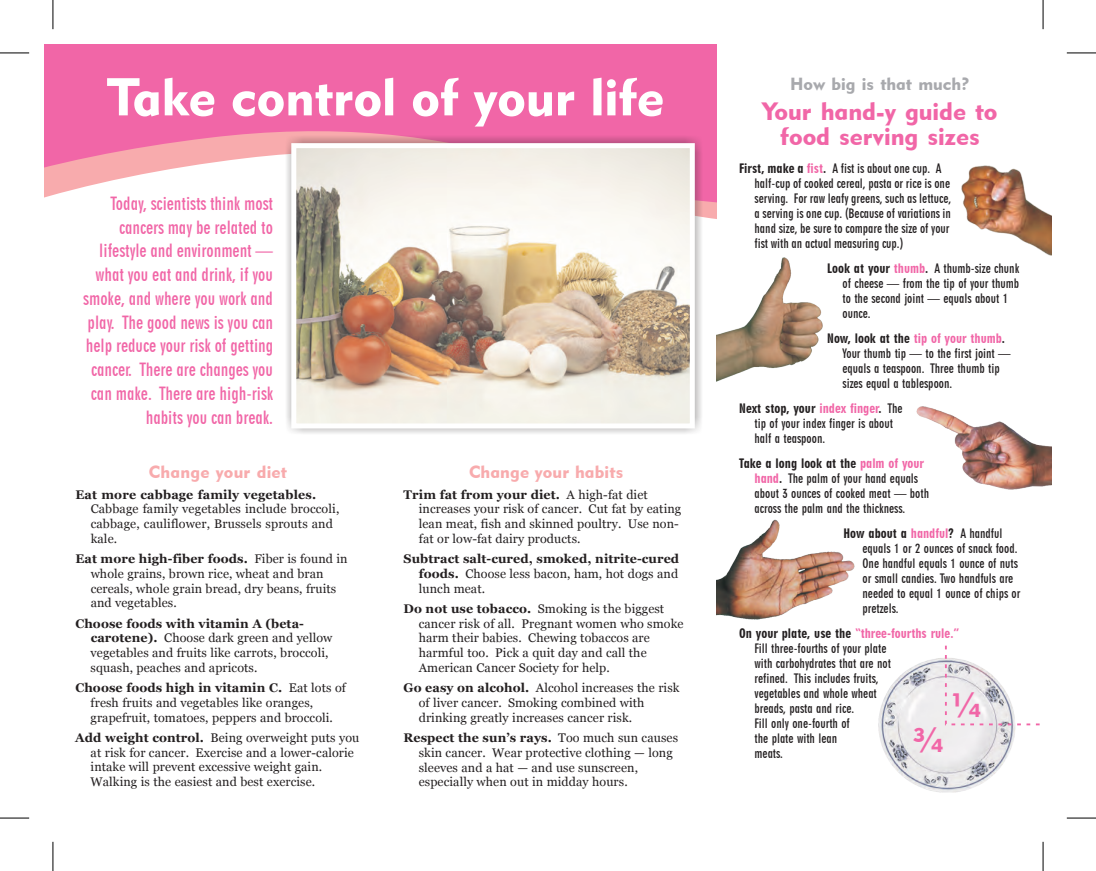
<style>
.page{position:relative;width:1096px;height:871px;background:#fff}
.page>*{position:absolute;margin:0;border:0;box-sizing:border-box;transform-origin:0 0}
.t1{font:52.5px "Geometric 415 BT Black A";color:#fff}
.t2{font:33.62px "Geometric 415 BT Black A";color:#f166a7}
.t3{font:25px/25.6px "Geometric 415 BT Black A";color:#f166a7;text-align:center}
.t4{font:17.5px/23.8px "Geometric 706 BT Bold Condensed B";color:#f166a7;text-align:right}
.t5{font:17.5px "Geometric 415 BT Black A";letter-spacing:.01em;color:#f8abad}
.t6{font:17.5px "Geometric 415 BT Black A";color:#a8a9ad}
.t7{font:12.5px/14.6px "Georgia";letter-spacing:.005em;color:#231f20}
.t8{font:12.5px/15px "Geometric 706 BT Bold Condensed B";color:#231f20}
.t9{font:700 12.5px/14.6px "Georgia";letter-spacing:.01em;color:#231f20;text-align:justify}
.t10{font:12.5px "Geometric 706 BT Black Condensed B";color:#231f20}
.t11{font:12.5px "Geometric 706 BT Black Condensed B";color:#f166a7}
.s1{font-family:"Geometric 706 BT Black Condensed B"}
.s2{font-family:"Geometric 706 BT Black Condensed B";color:#f166a7}
.s3{font-weight:700}
.s4{font-weight:400}
.s5{color:#f166a7}
.s6{font-family:"Geometric 706 BT Bold Condensed B"}
.s7{color:#231f20}
</style>
<div class="page">
<img style="left:717px;top:258px;width:106px;height:124px">
<svg style="left:44px;top:44px;width:673px;height:169px;background:#f37eb2"></svg>
<div style="left:283px;top:135px;width:420px;height:302px;background:#231f20;opacity:.59"></div>
<img style="left:297px;top:149px;width:392px;height:273px">
<div style="left:291px;top:143px;width:404px;height:285px;border:5px solid #fff"></div>
<img style="left:962px;top:166px;width:90px;height:90px">
<img style="left:916px;top:407px;width:136px;height:82px">
<img style="left:717px;top:519px;width:137px;height:100px">
<img style="left:879px;top:658px;width:136px;height:135px">
<svg style="left:944px;top:645px;width:96px;height:81px"></svg>
<svg style="left:0;top:818px;width:29px;height:1px"></svg>
<svg style="left:53px;top:842px;width:1px;height:29px"></svg>
<svg style="left:0;top:53px;width:29px;height:1px"></svg>
<svg style="left:53px;top:0;width:1px;height:29px"></svg>
<svg style="left:1067px;top:53px;width:29px;height:1px"></svg>
<svg style="left:1043px;top:0;width:1px;height:29px"></svg>
<svg style="left:1067px;top:818px;width:29px;height:1px"></svg>
<svg style="left:1043px;top:842px;width:1px;height:29px"></svg>
<h1 class="t1" style="left:107px;top:75px;width:558px">Take control of your life</h1>
<h3 class="t6" style="left:790px;top:76px;width:181px">How big is that much?</h3>
<h3 class="t3" style="left:762px;top:100px;width:237px">Your hand-y guide to food serving sizes</h3>
<p class="t8" style="left:739px;top:162px;width:204px"><span class="s1">First, make a</span> <span class="s2">fist</span><span class="s1">.</span> A fist is about one cup. A</p>
<p class="t4" style="left:83px;top:193px;width:191px">Today, scientists think most cancers may be related to lifestyle and environment — what you eat and drink, if you smoke, and where you work and play. The good news is you can help reduce your risk of getting cancer. There are changes you can make. There are high-risk habits you can break.</p>
<h3 class="t5" style="left:149px;top:464px;width:140px">Change your diet</h3>
<p class="t9" style="left:75px;top:488px;width:242px">Eat more cabbage family vegetables.</p>
<p class="t7" style="left:91px;top:503px;width:250px">Cabbage family vegetables include broccoli, cabbage, cauliflower, Brussels sprouts and kale.</p>
<p class="t7" style="left:91px;top:553px;width:258px;text-indent:-15px"><span class="s3">Eat more high-fiber foods.</span> Fiber is found in whole grains, brown rice, wheat and bran cereals, whole grain bread, dry beans, fruits and vegetables.</p>
<p class="t7" style="left:91px;top:617px;width:243px;text-indent:-15px"><span class="s3">Choose foods with vitamin A (beta&shy;carotene).</span> Choose dark green and yellow vegetables and fruits like carrots, broccoli, squash, peaches and apricots.</p>
<p class="t7" style="left:91px;top:682px;width:257px;text-indent:-15px"><span class="s3">Choose foods high in vitamin C.</span> Eat lots of fresh fruits and vegetables like oranges, grapefruit, tomatoes, peppers and broccoli.</p>
<p class="t7" style="left:91px;top:731px;width:270px;text-indent:-15px"><span class="s3">Add weight control.</span> Being overweight puts you at risk for cancer. Exercise and a lower-calorie intake will prevent excessive weight gain.<br>Walking is the easiest and best exercise.</p>
<h3 class="t5" style="left:469px;top:464px;width:156px">Change your habits</h3>
<p class="t7" style="left:419px;top:488px;width:264px;text-indent:-15px"><span class="s3">Trim fat from your diet.</span> A high-fat diet increases your risk of cancer. Cut fat by eating lean meat, fish and skinned poultry. Use non&shy;fat or low-fat dairy products.</p>
<p class="t9" style="left:419px;top:553px;width:262px;text-indent:-15px">Subtract salt-cured, smoked, nitrite-cured foods. <span class="s4">Choose less bacon, ham, hot dogs and lunch meat.</span></p>
<p class="t7" style="left:419px;top:602px;width:266px;text-indent:-15px"><span class="s3">Do not use tobacco.</span> Smoking is the biggest cancer risk of all. Pregnant women who smoke harm their babies. Chewing tobaccos are harmful too. Pick a quit day and call the American Cancer Society for help.</p>
<p class="t7" style="left:419px;top:682px;width:262px;text-indent:-15px"><span class="s3">Go easy on alcohol.</span> Alcohol increases the risk of liver cancer. Smoking combined with drinking greatly increases cancer risk.</p>
<p class="t7" style="left:419px;top:731px;width:261px;text-indent:-15px"><span class="s3">Respect the sun’s rays.</span> Too much sun causes skin cancer. Wear protective clothing — long sleeves and a hat — and use sunscreen, especially when out in midday hours.</p>
<p class="t8" style="left:754px;top:177px;width:198px">half-cup of cooked cereal, pasta or rice is one serving. For raw leafy greens, such as lettuce, a serving is one cup. (Because of variations in hand size, be sure to compare the size of your fist with an actual measuring cup.)</p>
<p class="t8" style="left:842px;top:277px;width:178px">of cheese — from the tip of your thumb to the second joint — equals about 1 ounce.</p>
<p class="t8" style="left:842px;top:347px;width:170px">Your thumb tip — to the first joint — equals a teaspoon. Three thumb tip sizes equal a tablespoon.</p>
<p class="t8" style="left:754px;top:417px;width:140px">tip of your index finger is about half a teaspoon.</p>
<p class="t8" style="left:827px;top:262px;width:194px"><span class="s1">Look at your</span> <span class="s2">thumb</span><span class="s1">.</span> A thumb-size chunk</p>
<p class="t10" style="left:827px;top:333px;width:179px">Now, look at the <span class="s5">tip of your thumb</span>.</p>
<p class="t10" style="left:739px;top:403px;width:165px">Next stop, your <span class="s5">index finger</span>. <span class="s6">The</span></p>
<p class="t10" style="left:739px;top:458px;width:186px">Take a long look at the <span class="s5">palm of your</span></p>
<p class="t8" style="left:754px;top:472px;width:165px"><span class="s2">hand</span><span class="s1">.</span> The palm of your hand equals</p>
<p class="t8" style="left:754px;top:487px;width:176px">about 3 ounces of cooked meat — both across the palm and the thickness.</p>
<p class="t8" style="left:862px;top:542px;width:159px">equals 1 or 2 ounces of snack food.<br>One handful equals 1 ounce of nuts or small candies. Two handfuls are needed to equal 1 ounce of chips or pretzels.</p>
<p class="t8" style="left:754px;top:642px;width:138px">Fill three-fourths of your plate with carbohydrates that are not refined. This includes fruits, vegetables and whole wheat breads, pasta and rice.<br>Fill only one-fourth of<br>the plate with lean<br>meats.</p>
<p class="t10" style="left:843px;top:528px;width:160px">How about a <span class="s5">handful</span>? <span class="s6">A handful</span></p>
<p class="t11" style="left:739px;top:628px;width:221px"><span class="s7">On your plate, use the</span> “three-fourths rule.”</p>
<h2 class="t2" style="left:951px;top:691px;width:32px">¼</h2>
<h2 class="t2" style="left:913px;top:726px;width:32px">¾</h2>
</div>
